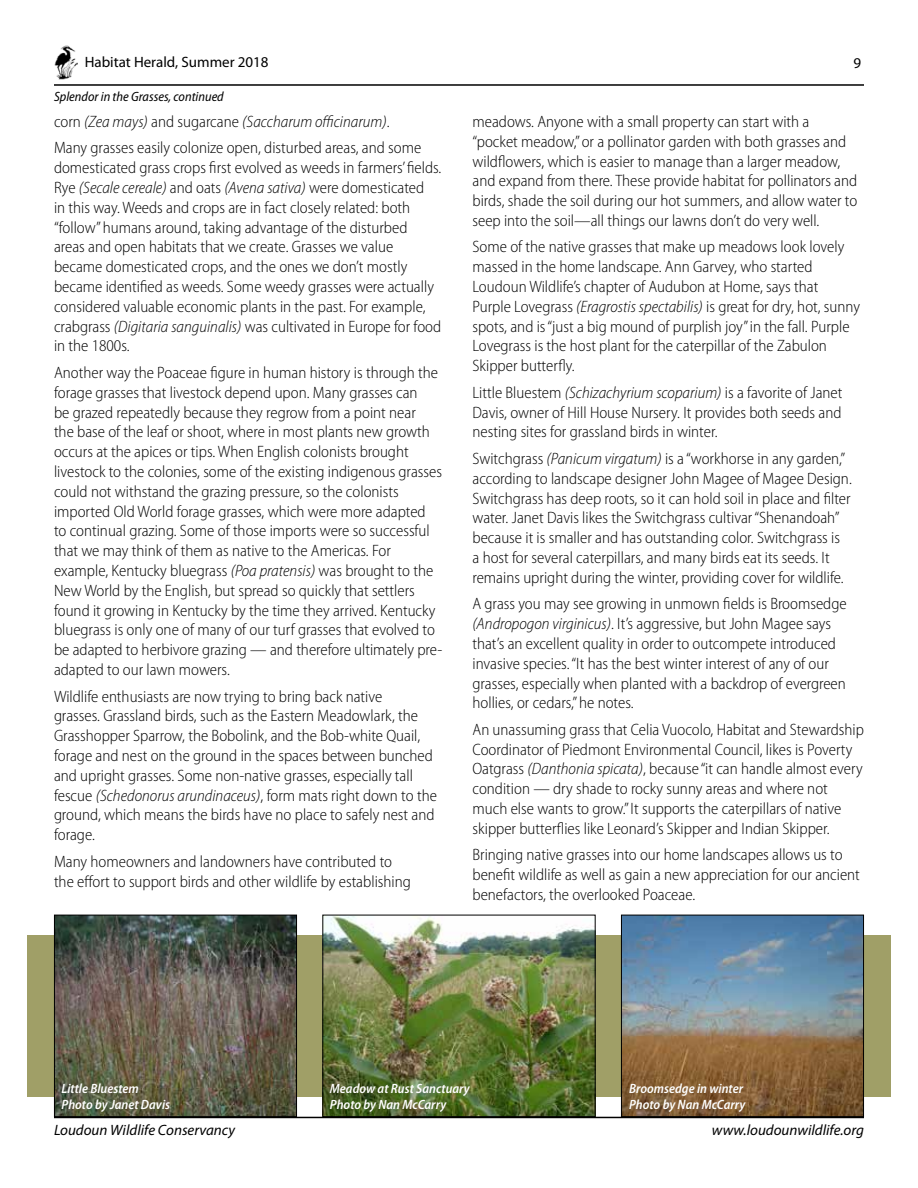
<style>
.page{position:relative;width:918px;height:1188px;background:#fff}
.page>*{position:absolute;margin:0;border:0;box-sizing:border-box;transform-origin:0 0}
.t1{font:300 semi-condensed 16.5px/19.8px "Myriad Pro";color:#000}
.t2{font:italic 15px "Myriad Pro";color:#000}
.t3{font:15px "Myriad Pro";color:#000}
.t4{font:italic 600 semi-condensed 13.5px/16.2px "Myriad Pro";color:#fff}
.t5{font:italic semi-condensed 13.5px "Myriad Pro";color:#000}
.s1{font-style:italic}
</style>
<div class="page">
<div style="left:27px;top:935px;width:864px;height:162px;background:#a09f67"></div>
<img style="left:54px;top:45px;width:24px;height:34px">
<img style="left:56px;top:917px;width:239px;height:198px">
<div style="left:54px;top:915px;width:243px;height:202px;border:1px solid #000"></div>
<img style="left:324px;top:917px;width:270px;height:198px">
<div style="left:322px;top:915px;width:274px;height:202px;border:1px solid #000"></div>
<img style="left:623px;top:917px;width:239px;height:198px">
<div style="left:621px;top:915px;width:243px;height:202px;border:1px solid #000"></div>
<hr style="left:54px;top:1117px;width:810px;height:1px;background:#000">
<hr style="left:54px;top:84px;width:810px;height:2px;background:#000">
<p class="t3" style="left:85px;top:52px;width:185px">Habitat Herald, Summer 2018</p>
<p class="t3" style="left:854px;top:54px;width:9px">9</p>
<p class="t5" style="left:54px;top:89px;width:171px">Splendor in the Grasses, continued</p>
<p class="t1" style="left:54px;top:108px;width:369px;line-height:26.5px">corn <span class="s1">(Zea mays)</span> and sugarcane <span class="s1">(Saccharum officinarum)</span>.<br>Many grasses easily colonize open, disturbed areas, and some</p>
<p class="t1" style="left:54px;top:158px;width:389px">domesticated grass crops first evolved as weeds in farmers’ fields.<br>Rye <span class="s1">(Secale cereale)</span> and oats <span class="s1">(Avena sativa)</span> were domesticated<br>in this way. Weeds and crops are in fact closely related: both “follow” humans around, taking advantage of the disturbed areas and open habitats that we create. Grasses we value became domesticated crops, and the ones we don’t mostly became identified as weeds. Some weedy grasses were actually considered valuable economic plants in the past. For example, crabgrass <span class="s1">(Digitaria sanguinalis)</span> was cultivated in Europe for food in the 1800s.</p>
<p class="t1" style="left:54px;top:363px;width:390px">Another way the Poaceae figure in human history is through the forage grasses that livestock depend upon. Many grasses can<br>be grazed repeatedly because they regrow from a point near<br>the base of the leaf or shoot, where in most plants new growth occurs at the apices or tips. When English colonists brought livestock to the colonies, some of the existing indigenous grasses could not withstand the grazing pressure, so the colonists imported Old World forage grasses, which were more adapted<br>to continual grazing. Some of those imports were so successful that we may think of them as native to the Americas. For example, Kentucky bluegrass <span class="s1">(Poa pratensis)</span> was brought to the New World by the English, but spread so quickly that settlers found it growing in Kentucky by the time they arrived. Kentucky bluegrass is only one of many of our turf grasses that evolved to be adapted to herbivore grazing — and therefore ultimately pre&shy;adapted to our lawn mowers.</p>
<p class="t1" style="left:54px;top:686px;width:384px">Wildlife enthusiasts are now trying to bring back native<br>grasses. Grassland birds, such as the Eastern Meadowlark, the Grasshopper Sparrow, the Bobolink, and the Bob-white Quail, forage and nest on the ground in the spaces between bunched and upright grasses. Some non-native grasses, especially tall fescue <span class="s1">(Schedonorus arundinaceus)</span>, form mats right down to the ground, which means the birds have no place to safely nest and forage.</p>
<p class="t1" style="left:54px;top:851px;width:358px">Many homeowners and landowners have contributed to the effort to support birds and other wildlife by establishing</p>
<p class="t1" style="left:473px;top:111px;width:386px">meadows. Anyone with a small property can start with a “pocket meadow,” or a pollinator garden with both grasses and wildflowers, which is easier to manage than a larger meadow, and expand from there. These provide habitat for pollinators and birds, shade the soil during our hot summers, and allow water to seep into the soil—all things our lawns don’t do very well.</p>
<p class="t1" style="left:473px;top:237px;width:389px">Some of the native grasses that make up meadows look lovely massed in the home landscape. Ann Garvey, who started Loudoun Wildlife’s chapter of Audubon at Home, says that Purple Lovegrass <span class="s1">(Eragrostis spectabilis)</span> is great for dry, hot, sunny spots, and is “just a big mound of purplish joy” in the fall. Purple Lovegrass is the host plant for the caterpillar of the Zabulon Skipper butterfly.</p>
<p class="t1" style="left:473px;top:382px;width:371px;text-align:justify">Little Bluestem <span class="s1">(Schizachyrium scoparium)</span> is a favorite of Janet Davis, owner of Hill House Nursery. It provides both seeds and nesting sites for grassland birds in winter.</p>
<p class="t1" style="left:473px;top:448px;width:381px">Switchgrass <span class="s1">(Panicum virgatum)</span> is a “workhorse in any garden,” according to landscape designer John Magee of Magee Design.<br>Switchgrass has deep roots, so it can hold soil in place and filter water. Janet Davis likes the Switchgrass cultivar “Shenandoah” because it is smaller and has outstanding color. Switchgrass is<br>a host for several caterpillars, and many birds eat its seeds. It remains upright during the winter, providing cover for wildlife.</p>
<p class="t1" style="left:473px;top:594px;width:376px">A grass you may see growing in unmown fields is Broomsedge <span class="s1">(Andropogon virginicus)</span>. It’s aggressive, but John Magee says that’s an excellent quality in order to outcompete introduced invasive species. “It has the best winter interest of any of our grasses, especially when planted with a backdrop of evergreen hollies, or cedars,” he notes.</p>
<p class="t1" style="left:473px;top:719px;width:393px">An unassuming grass that Celia Vuocolo, Habitat and Stewardship Coordinator of Piedmont Environmental Council, likes is Poverty Oatgrass <span class="s1">(Danthonia spicata)</span>, because “it can handle almost every condition — dry shade to rocky sunny areas and where not much else wants to grow.” It supports the caterpillars of native skipper butterflies like Leonard’s Skipper and Indian Skipper.</p>
<p class="t1" style="left:473px;top:845px;width:389px">Bringing native grasses into our home landscapes allows us to benefit wildlife as well as gain a new appreciation for our ancient benefactors, the overlooked Poaceae.</p>
<p class="t4" style="left:62px;top:1080px;width:110px">Little Bluestem<br>Photo by Janet Davis</p>
<p class="t4" style="left:330px;top:1080px;width:141px">Meadow at Rust Sanctuary<br>Photo by Nan McCarry</p>
<p class="t4" style="left:629px;top:1080px;width:118px">Broomsedge in winter<br>Photo by Nan McCarry</p>
<p class="t2" style="left:54px;top:1121px;width:183px">Loudoun Wildlife Conservancy</p>
<p class="t2" style="left:712px;top:1121px;width:154px">www.loudounwildlife.org</p>
</div>
